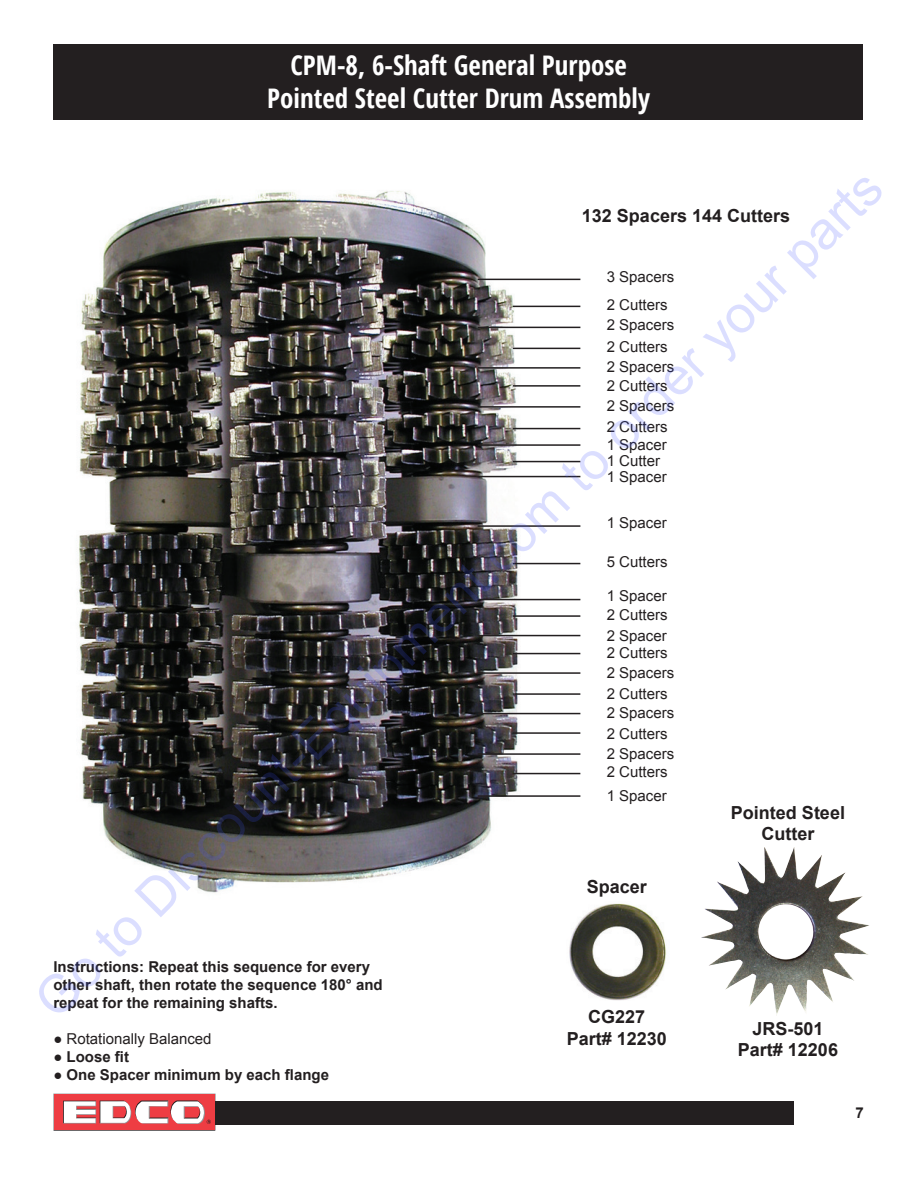
<style>
.page{position:relative;width:918px;height:1188px;background:#fff}
.page>*{position:absolute;margin:0;border:0;box-sizing:border-box;transform-origin:0 0}
.t1{font:52.5px "Arial";color:rgb(64 84 255/.19)}
.Body_text{font:700 condensed 27px "Open Sans";color:#fff}
.t2{font:700 18px "Arial";color:#231f20}
.t3{font:15px "Arial";color:#231f20}
.t4{font:700 15px "Arial";color:#231f20}
.s1{font-weight:700}
</style>
<div class="page">
<img style="left:569px;top:903px;width:97px;height:98px">
<div style="left:215px;top:1101px;width:579px;height:24px;background:#231f20"></div>
<svg style="left:53px;top:1094px;width:162px;height:37px"></svg>
<div style="left:53px;top:44px;width:810px;height:75px;background:#231f20"></div>
<img style="left:79px;top:191px;width:460px;height:702px">
<hr style="left:478px;top:279px;width:102px;height:1px;background:#231f20">
<hr style="left:513px;top:306px;width:67px;height:1px;background:#231f20">
<hr style="left:478px;top:327px;width:102px;height:1px;background:#231f20">
<hr style="left:513px;top:348px;width:67px;height:1px;background:#231f20">
<hr style="left:478px;top:367px;width:102px;height:2px;background:#231f20">
<hr style="left:513px;top:385px;width:67px;height:2px;background:#231f20">
<hr style="left:478px;top:406px;width:102px;height:2px;background:#231f20">
<hr style="left:478px;top:444px;width:102px;height:2px;background:#231f20">
<hr style="left:478px;top:476px;width:102px;height:1px;background:#231f20">
<hr style="left:513px;top:428px;width:67px;height:1px;background:#231f20">
<hr style="left:513px;top:461px;width:67px;height:1px;background:#231f20">
<hr style="left:478px;top:525px;width:102px;height:2px;background:#231f20">
<hr style="left:513px;top:563px;width:67px;height:1px;background:#231f20">
<hr style="left:478px;top:599px;width:102px;height:1px;background:#231f20">
<hr style="left:513px;top:615px;width:67px;height:2px;background:#231f20">
<hr style="left:478px;top:635px;width:102px;height:1px;background:#231f20">
<hr style="left:513px;top:653px;width:67px;height:1px;background:#231f20">
<hr style="left:478px;top:672px;width:102px;height:2px;background:#231f20">
<hr style="left:513px;top:693px;width:67px;height:2px;background:#231f20">
<hr style="left:478px;top:713px;width:102px;height:1px;background:#231f20">
<hr style="left:513px;top:732px;width:67px;height:2px;background:#231f20">
<hr style="left:478px;top:753px;width:102px;height:2px;background:#231f20">
<hr style="left:513px;top:773px;width:67px;height:1px;background:#231f20">
<hr style="left:478px;top:795px;width:102px;height:2px;background:#231f20">
<img style="left:701px;top:847px;width:168px;height:169px">
<p class="Body_text" style="left:290px;top:47px;width:338px">CPM-8, 6-Shaft General Purpose</p>
<p class="Body_text" style="left:267px;top:79px;width:384px">Pointed Steel Cutter Drum Assembly</p>
<h1 class="t1" style="left:18px;top:983px;width:1175px;rotate:-45deg">Go to Discount-Equipment.com to order your parts</h1>
<p class="t2" style="left:582px;top:203px;width:210px">132 Spacers 144 Cutters</p>
<p class="t3" style="left:607px;top:267px;width:69px">3 Spacers</p>
<p class="t3" style="left:607px;top:295px;width:62px">2 Cutters</p>
<p class="t3" style="left:607px;top:315px;width:69px">2 Spacers</p>
<p class="t3" style="left:607px;top:337px;width:62px">2 Cutters</p>
<p class="t3" style="left:607px;top:357px;width:69px">2 Spacers</p>
<p class="t3" style="left:607px;top:376px;width:62px">2 Cutters</p>
<p class="t3" style="left:607px;top:396px;width:69px">2 Spacers</p>
<p class="t3" style="left:607px;top:417px;width:62px">2 Cutters</p>
<p class="t3" style="left:607px;top:435px;width:62px">1 Spacer</p>
<p class="t3" style="left:607px;top:467px;width:62px">1 Spacer</p>
<p class="t3" style="left:607px;top:513px;width:62px">1 Spacer</p>
<p class="t3" style="left:607px;top:552px;width:62px">5 Cutters</p>
<p class="t3" style="left:607px;top:586px;width:62px">1 Spacer</p>
<p class="t3" style="left:607px;top:605px;width:62px">2 Cutters</p>
<p class="t3" style="left:607px;top:643px;width:62px">2 Cutters</p>
<p class="t3" style="left:607px;top:663px;width:69px">2 Spacers</p>
<p class="t3" style="left:607px;top:684px;width:62px">2 Cutters</p>
<p class="t3" style="left:607px;top:703px;width:69px">2 Spacers</p>
<p class="t3" style="left:607px;top:724px;width:62px">2 Cutters</p>
<p class="t3" style="left:607px;top:744px;width:69px">2 Spacers</p>
<p class="t3" style="left:607px;top:762px;width:62px">2 Cutters</p>
<p class="t3" style="left:607px;top:786px;width:62px">1 Spacer</p>
<p class="t3" style="left:607px;top:451px;width:55px">1 Cutter</p>
<p class="t3" style="left:607px;top:626px;width:62px">2 Spacer</p>
<p class="t2" style="left:731px;top:800px;width:116px">Pointed Steel</p>
<p class="t2" style="left:761px;top:822px;width:54px">Cutter</p>
<p class="t2" style="left:587px;top:875px;width:62px">Spacer</p>
<p class="t4" style="left:53px;top:957px;width:318px">Instructions: Repeat this sequence for every</p>
<p class="t4" style="left:53px;top:975px;width:331px">other shaft, then rotate the sequence 180° and</p>
<p class="t4" style="left:53px;top:993px;width:226px">repeat for the remaining shafts.</p>
<p class="t3" style="left:53px;top:1029px;width:160px"><span class="s1">●</span> Rotationally Balanced</p>
<p class="t4" style="left:53px;top:1047px;width:77px">● Loose fit</p>
<p class="t4" style="left:53px;top:1065px;width:277px">● One Spacer minimum by each flange</p>
<p class="t2" style="left:588px;top:1005px;width:59px">CG227</p>
<p class="t2" style="left:567px;top:1026px;width:102px">Part# 12230</p>
<p class="t2" style="left:752px;top:1016px;width:73px">JRS-501</p>
<p class="t2" style="left:738px;top:1038px;width:102px">Part# 12206</p>
<p class="t4" style="left:856px;top:1102px;width:10px">7</p>
</div>
